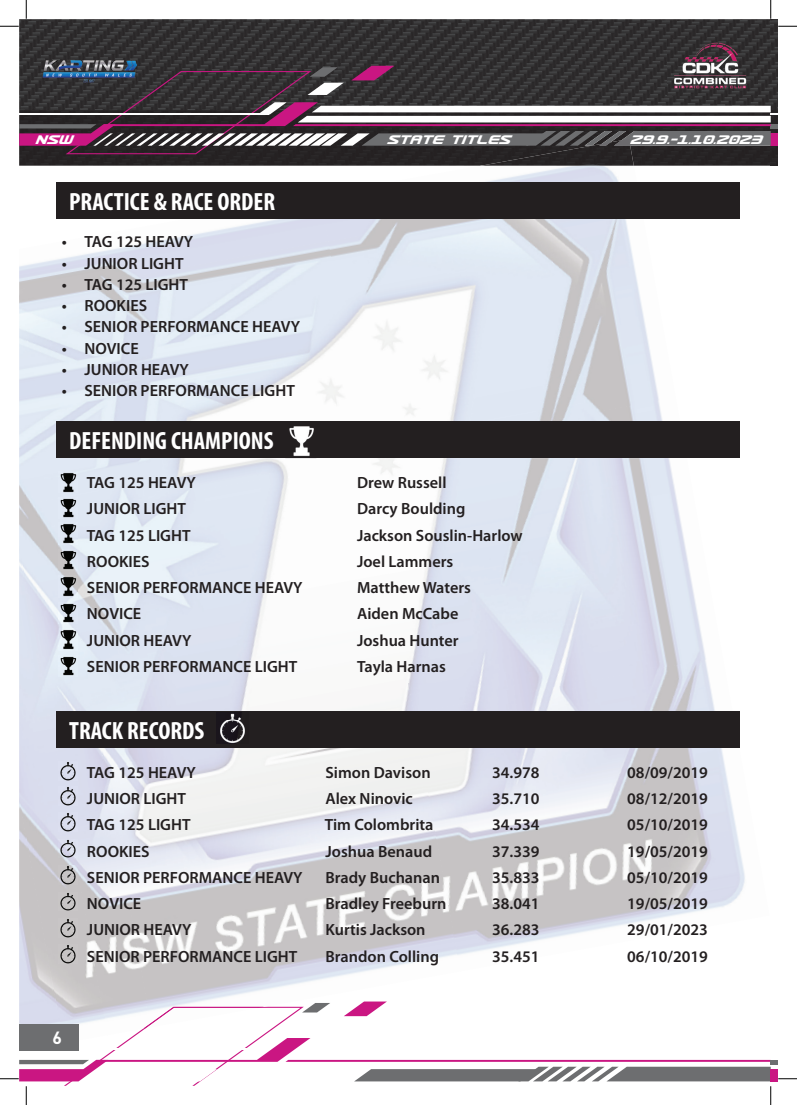
<style>
.page{position:relative;width:797px;height:1105px;background:#fff}
.page>*{position:absolute;margin:0;border:0;box-sizing:border-box;transform-origin:0 0}
.t1{font:700 condensed 25px "Myriad Pro";color:#fff}
.t2{font:700 condensed 17.5px "Myriad Pro";color:#fff}
.t3{font:700 17.5px "DIN Pro";color:#fff}
.t4{font:600 16.25px "Myriad Pro";color:#231f20}
.t5{font:italic 15px "Usuzi";color:#fff}
</style>
<div class="page">
<img style="left:19px;top:19px;width:751px;height:47px">
<img style="left:770px;top:19px;width:7px;height:47px">
<img style="left:19px;top:154px;width:758px;height:12px">
<img style="left:42px;top:61px;width:94px;height:5px">
<img style="left:19px;top:219px;width:301px;height:203px">
<img style="left:320px;top:166px;width:339px;height:256px">
<img style="left:19px;top:293px;width:132px;height:253px">
<img style="left:19px;top:546px;width:85px;height:455px">
<img style="left:58px;top:458px;width:309px;height:311px">
<img style="left:367px;top:397px;width:355px;height:315px">
<img style="left:19px;top:797px;width:45px;height:204px">
<img style="left:104px;top:748px;width:313px;height:253px">
<img style="left:417px;top:656px;width:328px;height:306px">
<img style="left:481px;top:154px;width:153px;height:12px">
<svg style="left:19px;top:66px;width:758px;height:88px;background:#594d55"></svg>
<img style="left:614px;top:139px;width:16px;height:7px">
<img style="left:668px;top:38px;width:89px;height:58px">
<div style="left:56px;top:182px;width:683px;height:37px;background:#231f20"></div>
<div style="left:56px;top:422px;width:683px;height:36px;background:#231f20"></div>
<div style="left:56px;top:712px;width:683px;height:36px;background:#231f20"></div>
<img style="left:285px;top:426px;width:31px;height:33px">
<img style="left:285px;top:430px;width:31px;height:27px">
<img style="left:220px;top:713px;width:25px;height:30px">
<img style="left:59px;top:471px;width:19px;height:22px">
<img style="left:59px;top:761px;width:19px;height:19px">
<img style="left:59px;top:497px;width:19px;height:22px">
<img style="left:59px;top:787px;width:19px;height:19px">
<img style="left:59px;top:523px;width:19px;height:21px">
<img style="left:59px;top:813px;width:19px;height:18px">
<img style="left:59px;top:549px;width:19px;height:22px">
<img style="left:59px;top:839px;width:19px;height:19px">
<img style="left:59px;top:576px;width:19px;height:21px">
<img style="left:59px;top:865px;width:19px;height:19px">
<img style="left:59px;top:602px;width:19px;height:22px">
<img style="left:59px;top:892px;width:19px;height:19px">
<img style="left:59px;top:629px;width:19px;height:21px">
<img style="left:59px;top:918px;width:19px;height:19px">
<img style="left:59px;top:655px;width:19px;height:22px">
<img style="left:59px;top:945px;width:19px;height:19px">
<svg style="left:0;top:25px;width:19px;height:2px"></svg>
<svg style="left:778px;top:25px;width:19px;height:2px"></svg>
<svg style="left:25px;top:0;width:2px;height:19px"></svg>
<svg style="left:770px;top:0;width:1px;height:19px"></svg>
<svg style="left:0;top:1001px;width:797px;height:104px"></svg>
<p class="t5" style="left:36px;top:132px;width:38px">NSW</p>
<p class="t5" style="left:387px;top:132px;width:125px">STATE TITLES</p>
<p class="t5" style="left:630px;top:132px;width:133px">29.9.-1.10.2023</p>
<h1 class="t1" style="left:69px;top:186px;width:207px">PRACTICE &amp; RACE ORDER</h1>
<p class="t2" style="left:88px;top:195px;width:121px">Sunday 1st October</p>
<p class="t4" style="left:62px;top:232px;width:133px">• TAG 125 HEAVY</p>
<p class="t4" style="left:62px;top:253px;width:123px">• JUNIOR LIGHT</p>
<p class="t4" style="left:62px;top:274px;width:128px">• TAG 125 LIGHT</p>
<p class="t4" style="left:62px;top:295px;width:87px">• ROOKIES</p>
<p class="t4" style="left:62px;top:317px;width:240px">• SENIOR PERFORMANCE HEAVY</p>
<p class="t4" style="left:62px;top:338px;width:78px">• NOVICE</p>
<p class="t4" style="left:62px;top:359px;width:128px">• JUNIOR HEAVY</p>
<p class="t4" style="left:62px;top:380px;width:234px">• SENIOR PERFORMANCE LIGHT</p>
<h1 class="t1" style="left:69px;top:425px;width:206px">DEFENDING CHAMPIONS</h1>
<p class="t2" style="left:88px;top:434px;width:121px">Sunday 1st October</p>
<p class="t4" style="left:87px;top:472px;width:110px">TAG 125 HEAVY</p>
<p class="t4" style="left:357px;top:472px;width:91px">Drew Russell</p>
<p class="t4" style="left:87px;top:498px;width:101px">JUNIOR LIGHT</p>
<p class="t4" style="left:357px;top:498px;width:110px">Darcy Boulding</p>
<p class="t4" style="left:87px;top:525px;width:105px">TAG 125 LIGHT</p>
<p class="t4" style="left:357px;top:525px;width:167px">Jackson Souslin-Harlow</p>
<p class="t4" style="left:87px;top:551px;width:64px">ROOKIES</p>
<p class="t4" style="left:357px;top:551px;width:98px">Joel Lammers</p>
<p class="t4" style="left:87px;top:577px;width:217px">SENIOR PERFORMANCE HEAVY</p>
<p class="t4" style="left:357px;top:577px;width:115px">Matthew Waters</p>
<p class="t4" style="left:87px;top:603px;width:56px">NOVICE</p>
<p class="t4" style="left:357px;top:603px;width:103px">Aiden McCabe</p>
<p class="t4" style="left:87px;top:630px;width:106px">JUNIOR HEAVY</p>
<p class="t4" style="left:357px;top:630px;width:103px">Joshua Hunter</p>
<p class="t4" style="left:87px;top:656px;width:212px">SENIOR PERFORMANCE LIGHT</p>
<p class="t4" style="left:357px;top:656px;width:90px">Tayla Harnas</p>
<h1 class="t1" style="left:69px;top:715px;width:137px">TRACK RECORDS</h1>
<p class="t2" style="left:88px;top:723px;width:121px">Sunday 1st October</p>
<p class="t4" style="left:87px;top:762px;width:110px">TAG 125 HEAVY</p>
<p class="t4" style="left:325px;top:762px;width:107px">Simon Davison</p>
<p class="t4" style="left:492px;top:762px;width:49px">34.978</p>
<p class="t4" style="left:627px;top:762px;width:82px">08/09/2019</p>
<p class="t4" style="left:87px;top:788px;width:101px">JUNIOR LIGHT</p>
<p class="t4" style="left:325px;top:788px;width:89px">Alex Ninovic</p>
<p class="t4" style="left:492px;top:788px;width:49px">35.710</p>
<p class="t4" style="left:627px;top:788px;width:82px">08/12/2019</p>
<p class="t4" style="left:87px;top:814px;width:105px">TAG 125 LIGHT</p>
<p class="t4" style="left:325px;top:814px;width:110px">Tim Colombrita</p>
<p class="t4" style="left:492px;top:814px;width:49px">34.534</p>
<p class="t4" style="left:627px;top:814px;width:82px">05/10/2019</p>
<p class="t4" style="left:87px;top:841px;width:64px">ROOKIES</p>
<p class="t4" style="left:325px;top:841px;width:108px">Joshua Benaud</p>
<p class="t4" style="left:492px;top:841px;width:49px">37.339</p>
<p class="t4" style="left:627px;top:841px;width:82px">19/05/2019</p>
<p class="t4" style="left:87px;top:867px;width:217px">SENIOR PERFORMANCE HEAVY</p>
<p class="t4" style="left:325px;top:867px;width:116px">Brady Buchanan</p>
<p class="t4" style="left:492px;top:867px;width:49px">35.833</p>
<p class="t4" style="left:627px;top:867px;width:82px">05/10/2019</p>
<p class="t4" style="left:87px;top:893px;width:56px">NOVICE</p>
<p class="t4" style="left:325px;top:893px;width:122px">Bradley Freeburn</p>
<p class="t4" style="left:492px;top:893px;width:49px">38.041</p>
<p class="t4" style="left:627px;top:893px;width:82px">19/05/2019</p>
<p class="t4" style="left:87px;top:919px;width:106px">JUNIOR HEAVY</p>
<p class="t4" style="left:325px;top:919px;width:102px">Kurtis Jackson</p>
<p class="t4" style="left:492px;top:919px;width:49px">36.283</p>
<p class="t4" style="left:627px;top:919px;width:82px">29/01/2023</p>
<p class="t4" style="left:87px;top:946px;width:212px">SENIOR PERFORMANCE LIGHT</p>
<p class="t4" style="left:325px;top:946px;width:115px">Brandon Colling</p>
<p class="t4" style="left:492px;top:946px;width:49px">35.451</p>
<p class="t4" style="left:627px;top:946px;width:82px">06/10/2019</p>
<p class="t3" style="left:52px;top:1026px;width:11px">6</p>
</div>
